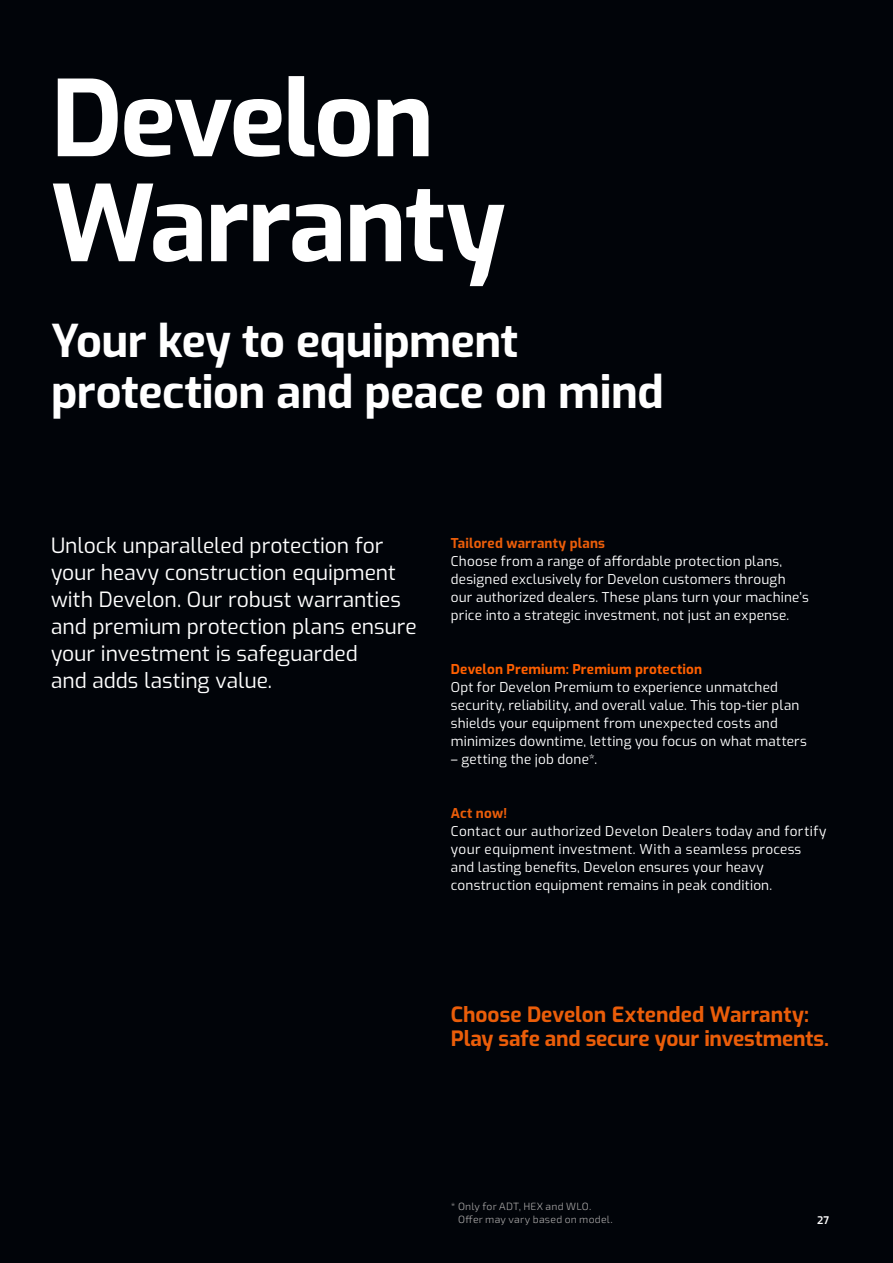
<style>
.page{position:relative;width:893px;height:1263px;background:#010409}
.page>*{position:absolute;margin:0;border:0;box-sizing:border-box;transform-origin:0 0}
.t1{font:700 105px/105px "Exo";letter-spacing:-.025em;color:#fff}
.t2{font:700 45px/51px "Exo";letter-spacing:-.01em;color:#fff}
.t3{font:21px/27px "Exo";color:#fff}
.t4{font:700 21px/24px "Exo";letter-spacing:-.005em;color:#ea5d09}
.t5{font:13.5px/18px "Exo";letter-spacing:.015em;color:#fff}
.t6{font:700 13.5px "Exo";letter-spacing:.015em;color:#ff5f00}
.t7{font:700 13.5px "Exo";letter-spacing:.015em;color:#ea5d09}
.t8{font:10.5px/13.5px "Exo 2";letter-spacing:.02em;color:#aaa8a8}
.t9{font:600 10.5px "Exo";color:#fff}
</style>
<div class="page">
<h1 class="t1" style="left:51px;top:61px;width:456px">Develon<br>Warranty</h1>
<h2 class="t2" style="left:51px;top:313px;width:614px">Your key to equipment protection and peace on mind</h2>
<h3 class="t3" style="left:51px;top:531px;width:367px">Unlock unparalleled protection for your heavy construction equipment with Develon. Our robust warranties and premium protection plans ensure your investment is safeguarded<br>and adds lasting value.</h3>
<p class="t7" style="left:451px;top:533px;width:156px">Tailored warranty plans</p>
<p class="t5" style="left:451px;top:552px;width:359px">Choose from a range of affordable protection plans, designed exclusively for Develon customers through our authorized dealers. These plans turn your machine’s price into a strategic investment, not just an expense.</p>
<p class="t6" style="left:451px;top:659px;width:253px">Develon Premium: Premium protection</p>
<p class="t5" style="left:451px;top:678px;width:357px">Opt for Develon Premium to experience unmatched security, reliability, and overall value. This top-tier plan shields your equipment from unexpected costs and minimizes downtime, letting you focus on what matters</p>
<p class="t5" style="left:451px;top:750px;width:148px">– getting the job done*.</p>
<p class="t7" style="left:451px;top:803px;width:58px">Act now!</p>
<p class="t5" style="left:451px;top:822px;width:377px">Contact our authorized Develon Dealers today and fortify your equipment investment. With a seamless process and lasting benefits, Develon ensures your heavy construction equipment remains in peak condition.</p>
<h3 class="t4" style="left:451px;top:1001px;width:380px">Choose Develon Extended Warranty:<br>Play safe and secure your investments.</h3>
<p class="t8" style="left:458px;top:1199px;width:156px;text-indent:-7px">* Only for ADT, HEX and WLO.<br>Offer may vary based on model.</p>
<p class="t9" style="left:817px;top:1213px;width:13px">27</p>
</div>
